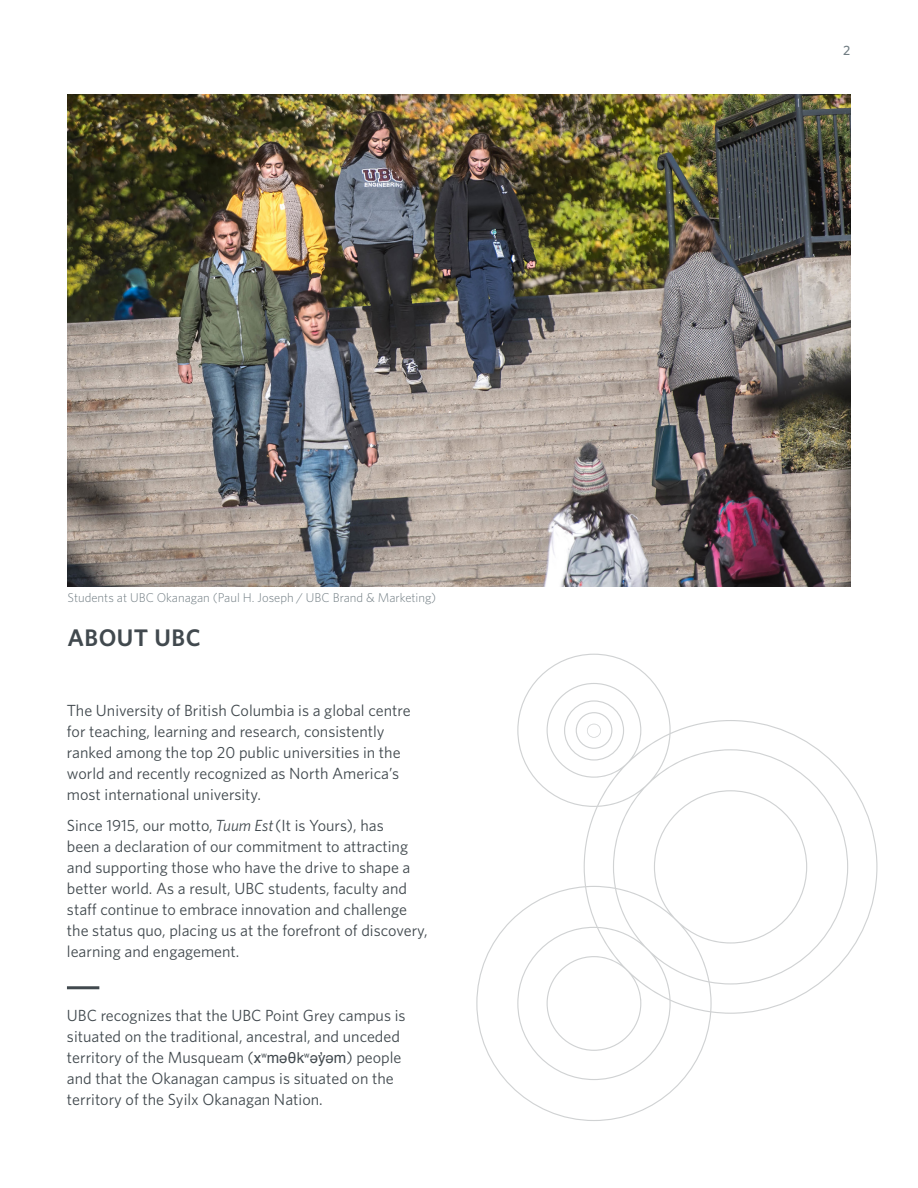
<style>
.page{position:relative;width:918px;height:1188px;background:#fff}
.page>*{position:absolute;margin:0;border:0;box-sizing:border-box;transform-origin:0 0}
.t1{font:600 24px "Whitney";letter-spacing:.02em;color:#41494e}
.Body{font:16.2px/21px "Whitney";color:#41494e}
.t2{font:500 13.5px "Whitney";color:#717d83}
.Body-2{font:300 12.75px "Whitney";color:#717d83}
.s1{font-style:italic}
.s2{font-family:"Helvetica";font-size:15px}
</style>
<div class="page">
<hr style="left:67px;top:986px;width:32px;height:3px;background:#41494e">
<svg style="left:476px;top:654px;width:401px;height:467px"></svg>
<svg style="left:564px;top:700px;width:60px;height:61px"></svg>
<img style="left:68px;top:94px;width:782px;height:492px">
<p class="Body-2" style="left:68px;top:589px;width:370px">Students at UBC Okanagan (Paul H. Joseph / UBC Brand &amp; Marketing)</p>
<p class="t1" style="left:68px;top:622px;width:135px">ABOUT UBC</p>
<p class="Body" style="left:67px;top:699px;width:345px">The University of British Columbia is a global centre for teaching, learning and research, consistently ranked among the top 20 public universities in the world and recently recognized as North America’s most international university.</p>
<p class="Body" style="left:67px;top:815px;width:362px">Since 1915, our motto, <span class="s1">Tuum Est</span> (It is Yours), has<br>been a declaration of our commitment to attracting and supporting those who have the drive to shape a better world. As a result, UBC students, faculty and staff continue to embrace innovation and challenge the status quo, placing us at the forefront of discovery, learning and engagement.</p>
<p class="Body" style="left:67px;top:1005px;width:340px">UBC recognizes that the UBC Point Grey campus is situated on the traditional, ancestral, and unceded territory of the Musqueam (<span class="s2">xʷməθkʷəy̓əm</span>) people and that the Okanagan campus is situated on the territory of the Syilx Okanagan Nation.</p>
<p class="t2" style="left:843px;top:42px;width:9px">2</p>
</div>
